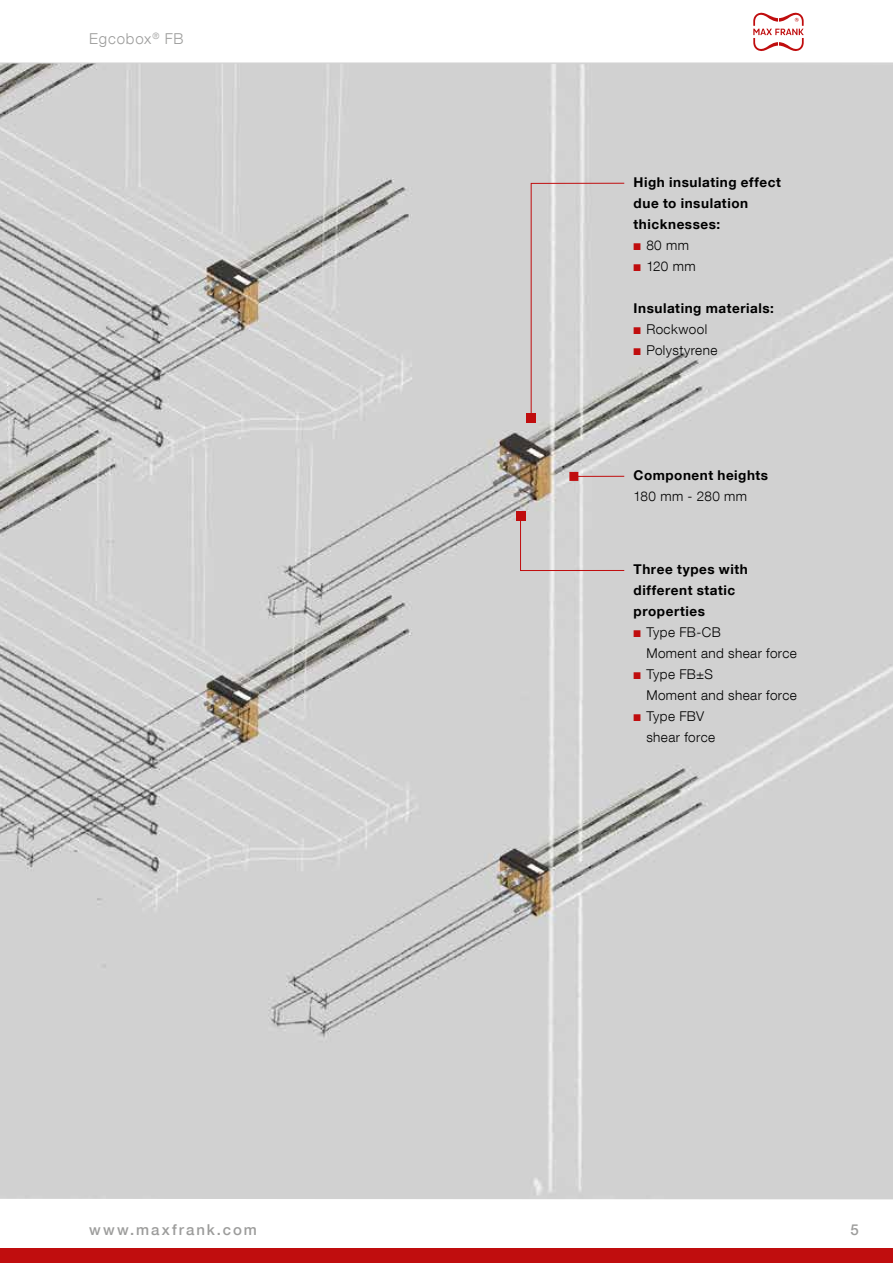
<style>
.page{position:relative;width:893px;height:1263px;background:#fff}
.page>*{position:absolute;margin:0;border:0;box-sizing:border-box;transform-origin:0 0}
.t1{font:500 15px "Helvetica Neue LT Com";letter-spacing:.135em;color:#9d9d9c}
.t2{font:300 15px "Helvetica Neue LT Com";letter-spacing:.06em;color:#9d9d9c}
.t3{font:700 13.5px/21px "Helvetica Neue LT Com";letter-spacing:.04em;color:#000}
.t4{font:300 13.5px/21px "Helvetica Neue LT Com";letter-spacing:.03em;color:#000}
.s1{color:#c00d0e}
</style>
<div class="page">
<div style="left:0;top:1248px;width:893px;height:15px;background:#c00d0e"></div>
<svg style="left:753px;top:13px;width:51px;height:38px"></svg>
<hr style="left:0;top:63px;width:893px;height:1px;background:#bcbcbc">
<img style="left:0;top:64px;width:893px;height:1135px">
<svg style="left:530px;top:182px;width:95px;height:237px"></svg>
<div style="left:527px;top:414px;width:9px;height:9px;background:#c00d0e"></div>
<svg style="left:520px;top:515px;width:105px;height:56px"></svg>
<div style="left:516px;top:512px;width:9px;height:9px;background:#c00d0e"></div>
<hr style="left:574px;top:476px;width:50px;height:1px;background:#c00d0e">
<div style="left:569px;top:472px;width:9px;height:9px;background:#c00d0e"></div>
<p class="t2" style="left:89px;top:29px;width:96px">Egcobox<sup>®</sup> FB</p>
<p class="t3" style="left:634px;top:171px;width:149px">High insulating effect due to insulation thicknesses:</p>
<p class="t4" style="left:634px;top:235px;width:57px"><span class="s1">■</span> 80 mm</p>
<p class="t4" style="left:634px;top:256px;width:64px"><span class="s1">■</span> 120 mm</p>
<p class="t3" style="left:634px;top:297px;width:142px">Insulating materials:</p>
<p class="t4" style="left:634px;top:319px;width:75px"><span class="s1">■</span> Rockwool</p>
<p class="t4" style="left:634px;top:340px;width:85px"><span class="s1">■</span> Polystyrene</p>
<p class="t3" style="left:634px;top:464px;width:136px">Component heights</p>
<p class="t4" style="left:634px;top:485px;width:115px">180 mm - 280 mm</p>
<p class="t3" style="left:634px;top:558px;width:116px">Three types with different static properties</p>
<p class="t4" style="left:646px;top:622px;width:152px;text-indent:-13px"><span class="s1">■</span> Type FB-CB<br>Moment and shear force</p>
<p class="t4" style="left:646px;top:664px;width:152px;text-indent:-13px"><span class="s1">■</span> Type FB±S<br>Moment and shear force</p>
<p class="t4" style="left:646px;top:706px;width:70px;text-indent:-13px"><span class="s1">■</span> Type FBV shear force</p>
<p class="t1" style="left:89px;top:1221px;width:169px">www.maxfrank.com</p>
<p class="t1" style="left:851px;top:1221px;width:10px">5</p>
</div>
